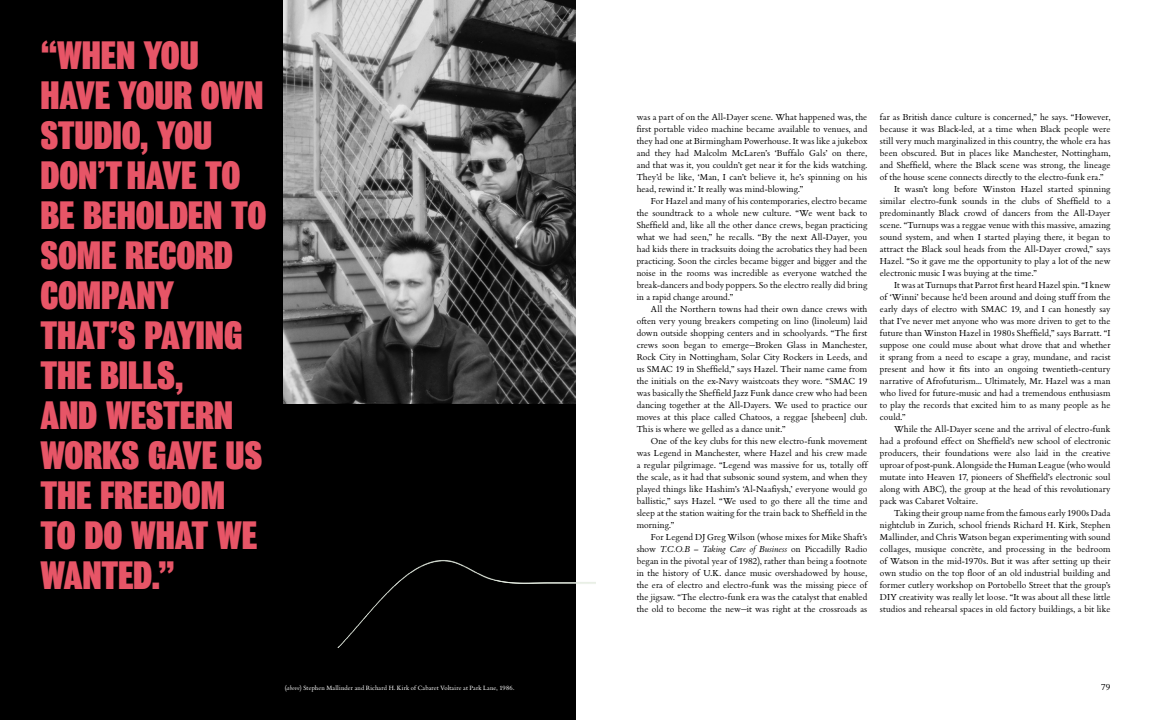
<style>
.page{position:relative;width:1151px;height:720px;background:#fff}
.page>*{position:absolute;margin:0;border:0;box-sizing:border-box;transform-origin:0 0}
.t1{font:900 condensed 36px/40px "Bureau Grot";letter-spacing:-.005em;color:#e75567}
.t2{font:8.5px/12px "Bembo BQ";letter-spacing:.01em;color:#000;text-align:justify}
.t3{font:6px "Bembo BQ";letter-spacing:.025em;color:#fff}
.s1{font-style:italic}
</style>
<div class="page">
<div style="left:0;top:0;width:575px;height:720px;background:#000"></div>
<img style="left:337px;top:551px;width:259px;height:97px">
<img style="left:284px;top:0;width:291px;height:404px">
<h1 class="t1" style="left:40px;top:35px;width:227px">“WHEN YOU<br>HAVE YOUR OWN<br>STUDIO, YOU<br>DON’T HAVE TO<br>BE BEHOLDEN TO<br>SOME RECORD<br>COMPANY<br>THAT’S PAYING<br>THE BILLS,<br>AND WESTERN<br>WORKS GAVE US<br>THE FREEDOM<br>TO DO WHAT WE<br>WANTED.”</h1>
<p class="t3" style="left:285px;top:685px;width:231px">(<span class="s1">above</span>) Stephen Mallinder and Richard H. Kirk of Cabaret Voltaire at Park Lane, 1986.</p>
<p class="t2" style="left:637px;top:111px;width:232px">was a part of on the All-Dayer scene. What happened was, the first portable video machine became available to venues, and they had one at Birmingham Powerhouse. It was like a jukebox and they had Malcolm McLaren’s ‘Buffalo Gals’ on there, and that was it, you couldn’t get near it for the kids watching.<br>They’d be like, ‘Man, I can’t believe it, he’s spinning on his head, rewind it.’ It really was mind-blowing.”</p>
<p class="t2" style="left:637px;top:195px;width:232px;text-indent:14px">For Hazel and many of his contemporaries, electro became the soundtrack to a whole new culture. “We went back to Sheffield and, like all the other dance crews, began practicing what we had seen,” he recalls. “By the next All-Dayer, you had kids there in tracksuits doing the acrobatics they had been practicing. Soon the circles became bigger and bigger and the noise in the rooms was incredible as everyone watched the break-dancers and body poppers. So the electro really did bring in a rapid change around.”</p>
<p class="t2" style="left:637px;top:303px;width:232px;text-indent:14px">All the Northern towns had their own dance crews with often very young breakers competing on lino (linoleum) laid down outside shopping centers and in schoolyards. “The first crews soon began to emerge—Broken Glass in Manchester, Rock City in Nottingham, Solar City Rockers in Leeds, and us SMAC 19 in Sheffield,” says Hazel. Their name came from the initials on the ex-Navy waistcoats they wore. “SMAC 19 was basically the Sheffield Jazz Funk dance crew who had been dancing together at the All-Dayers. We used to practice our moves at this place called Chatoos, a reggae [shebeen] club.<br>This is where we gelled as a dance unit.”</p>
<p class="t2" style="left:637px;top:435px;width:232px;text-indent:14px">One of the key clubs for this new electro-funk movement was Legend in Manchester, where Hazel and his crew made a regular pilgrimage. “Legend was massive for us, totally off the scale, as it had that subsonic sound system, and when they played things like Hashim’s ‘Al-Naafiysh,’ everyone would go ballistic,” says Hazel. “We used to go there all the time and sleep at the station waiting for the train back to Sheffield in the morning.”</p>
<p class="t2" style="left:637px;top:531px;width:232px;text-indent:14px">For Legend DJ Greg Wilson (whose mixes for Mike Shaft’s show <span class="s1">T.C.O.B – Taking Care of Business</span> on Piccadilly Radio began in the pivotal year of 1982), rather than being a footnote in the history of U.K. dance music overshadowed by house, the era of electro and electro-funk was the missing piece of the jigsaw. “The electro-funk era was the catalyst that enabled the old to become the new—it was right at the crossroads as</p>
<p class="t2" style="left:880px;top:111px;width:232px">far as British dance culture is concerned,” he says. “However,</p>
<p class="t2" style="left:880px;top:123px;width:232px">because it was Black-led, at a time when Black people were</p>
<p class="t2" style="left:880px;top:135px;width:232px">still very much marginalized in this country, the whole era has</p>
<p class="t2" style="left:880px;top:147px;width:232px">been obscured. But in places like Manchester, Nottingham,</p>
<p class="t2" style="left:880px;top:159px;width:232px">and Sheffield, where the Black scene was strong, the lineage</p>
<p class="t2" style="left:880px;top:171px;width:225px">of the house scene connects directly to the electro-funk era.”</p>
<p class="t2" style="left:894px;top:183px;width:218px">It wasn’t long before Winston Hazel started spinning</p>
<p class="t2" style="left:880px;top:195px;width:232px">similar electro-funk sounds in the clubs of Sheffield to a</p>
<p class="t2" style="left:880px;top:207px;width:232px">predominantly Black crowd of dancers from the All-Dayer</p>
<p class="t2" style="left:880px;top:219px;width:232px">scene. “Turnups was a reggae venue with this massive, amazing</p>
<p class="t2" style="left:880px;top:231px;width:232px">sound system, and when I started playing there, it began to</p>
<p class="t2" style="left:880px;top:243px;width:232px">attract the Black soul heads from the All-Dayer crowd,” says</p>
<p class="t2" style="left:880px;top:255px;width:232px">Hazel. “So it gave me the opportunity to play a lot of the new</p>
<p class="t2" style="left:880px;top:267px;width:158px">electronic music I was buying at the time.”</p>
<p class="t2" style="left:894px;top:279px;width:218px">It was at Turnups that Parrot first heard Hazel spin. “I knew</p>
<p class="t2" style="left:880px;top:291px;width:232px">of ‘Winni’ because he’d been around and doing stuff from the</p>
<p class="t2" style="left:880px;top:303px;width:232px">early days of electro with SMAC 19, and I can honestly say</p>
<p class="t2" style="left:880px;top:315px;width:232px">that I’ve never met anyone who was more driven to get to the</p>
<p class="t2" style="left:880px;top:327px;width:232px">future than Winston Hazel in 1980s Sheffield,” says Barratt. “I</p>
<p class="t2" style="left:880px;top:339px;width:232px">suppose one could muse about what drove that and whether</p>
<p class="t2" style="left:880px;top:351px;width:232px">it sprang from a need to escape a gray, mundane, and racist</p>
<p class="t2" style="left:880px;top:363px;width:232px">present and how it fits into an ongoing twentieth-century</p>
<p class="t2" style="left:880px;top:375px;width:232px">narrative of Afrofuturism... Ultimately, Mr. Hazel was a man</p>
<p class="t2" style="left:880px;top:387px;width:232px">who lived for future-music and had a tremendous enthusiasm</p>
<p class="t2" style="left:880px;top:399px;width:232px">to play the records that excited him to as many people as he</p>
<p class="t2" style="left:880px;top:411px;width:27px">could.”</p>
<p class="t2" style="left:894px;top:424px;width:218px">While the All-Dayer scene and the arrival of electro-funk</p>
<p class="t2" style="left:880px;top:436px;width:232px">had a profound effect on Sheffield’s new school of electronic</p>
<p class="t2" style="left:880px;top:448px;width:232px">producers, their foundations were also laid in the creative</p>
<p class="t2" style="left:880px;top:460px;width:232px">uproar of post-punk. Alongside the Human League (who would</p>
<p class="t2" style="left:880px;top:472px;width:232px">mutate into Heaven 17, pioneers of Sheffield’s electronic soul</p>
<p class="t2" style="left:880px;top:484px;width:232px">along with ABC), the group at the head of this revolutionary</p>
<p class="t2" style="left:880px;top:496px;width:100px">pack was Cabaret Voltaire.</p>
<p class="t2" style="left:894px;top:508px;width:218px">Taking their group name from the famous early 1900s Dada</p>
<p class="t2" style="left:880px;top:520px;width:232px">nightclub in Zurich, school friends Richard H. Kirk, Stephen</p>
<p class="t2" style="left:880px;top:532px;width:232px">Mallinder, and Chris Watson began experimenting with sound</p>
<p class="t2" style="left:880px;top:544px;width:232px">collages, musique concrète, and processing in the bedroom</p>
<p class="t2" style="left:880px;top:556px;width:232px">of Watson in the mid-1970s. But it was after setting up their</p>
<p class="t2" style="left:880px;top:568px;width:232px">own studio on the top floor of an old industrial building and</p>
<p class="t2" style="left:880px;top:580px;width:232px">former cutlery workshop on Portobello Street that the group’s</p>
<p class="t2" style="left:880px;top:592px;width:232px">DIY creativity was really let loose. “It was about all these little</p>
<p class="t2" style="left:880px;top:604px;width:232px">studios and rehearsal spaces in old factory buildings, a bit like</p>
<p class="t2" style="left:1101px;top:681px;width:11px">79</p>
</div>
